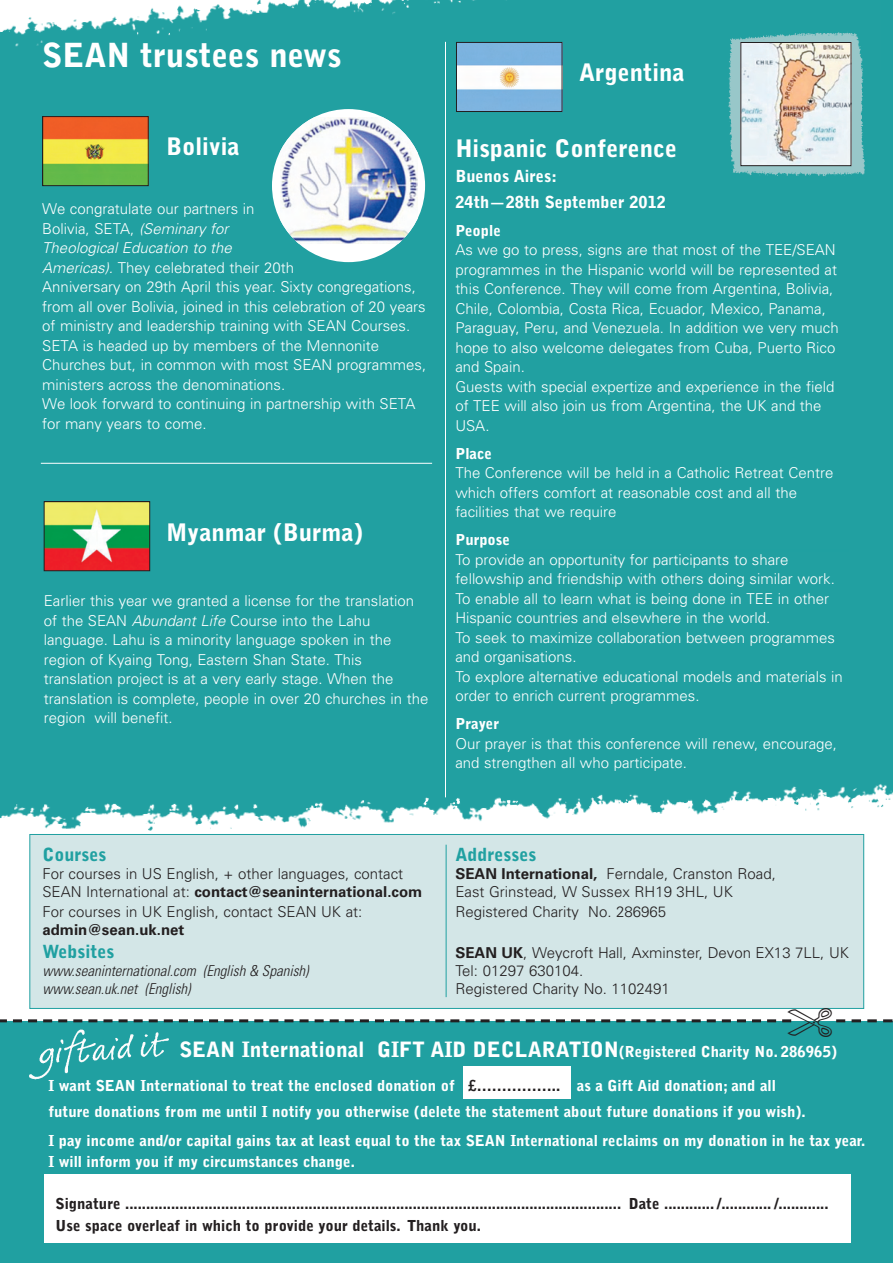
<style>
.page{position:relative;width:893px;height:1263px;background:#fff}
.page>*{position:absolute;margin:0;border:0;box-sizing:border-box;transform-origin:0 0}
.t1{font:900 33px "Bell Gothic Std";color:#fff}
.t2{font:900 24px "Bell Gothic Std";color:#fff}
.t3{font:900 21px "Bell Gothic Std";color:#fff}
.t4{font:900 18px "Bell Gothic Std";color:#20a0a1}
.t5{font:900 16.5px/25.5px "Bell Gothic Std";color:#fff}
.t6{font:300 15px/19.5px "Univers";color:#fff}
.t7{font:900 15px/25.5px "Bell Gothic Std";color:#fff}
.t8{font:300 15px/18.1px "Univers";color:#231f20}
.t9{font:900 15px/22.5px "Bell Gothic Std";color:#231f20}
.t10{font:italic 300 condensed 15px/18.1px "Univers";color:#231f20}
.t11{font:700 15px "Univers";color:#231f20}
.s1{font-style:italic}
.s2{font-weight:700}
.s3{font-size:15px}
.s4{color:#231f20}
</style>
<div class="page">
<div style="left:30px;top:834px;width:834px;height:174px;background:#d3e6e7"></div>
<div style="left:0;top:0;width:893px;height:850px;background:#21a0a1"></div>
<div style="left:0;top:1022px;width:893px;height:241px;background:#20a0a1"></div>
<div style="left:44px;top:1175px;width:807px;height:68px;background:#fff"></div>
<div style="left:464px;top:1067px;width:107px;height:32px;background:#fff"></div>
<img style="left:29px;top:1037px;width:140px;height:43px">
<hr style="left:445px;top:42px;width:1px;height:755px;background:#fff">
<hr style="left:458px;top:550px;width:391px;height:1px;background:#20a0a1">
<img style="left:44px;top:118px;width:103px;height:66px">
<div style="left:42px;top:116px;width:107px;height:70px;border:1px solid #231f20"></div>
<img style="left:458px;top:44px;width:102px;height:66px">
<div style="left:456px;top:42px;width:106px;height:70px;border:1px solid #231f20"></div>
<hr style="left:446px;top:845px;width:1px;height:152px;background:#20a0a1">
<div style="left:881px;top:0;width:12px;height:69px;background:#20a0a1"></div>
<img style="left:46px;top:503px;width:102px;height:66px">
<div style="left:44px;top:501px;width:106px;height:70px;border:1px solid #231f20"></div>
<hr style="left:41px;top:463px;width:391px;height:1px;background:#fff">
<div style="left:272px;top:109px;width:153px;height:153px;background:#fff;border-radius:50%"></div>
<img style="left:281px;top:117px;width:136px;height:127px">
<img style="left:718px;top:30px;width:153px;height:155px">
<img style="left:743px;top:44px;width:106px;height:120px">
<div style="left:741px;top:42px;width:110px;height:124px;border:1px solid #231f20"></div>
<svg style="left:0;top:1008px;width:893px;height:29px"></svg>
<h1 class="t1" style="left:42px;top:42px;width:301px">SEAN trustees news</h1>
<h2 class="t2" style="left:166px;top:137px;width:75px">Bolivia</h2>
<p class="t6" style="left:42px;top:200px;width:385px">We congratulate our partners in<br>Bolivia, SETA, <span class="s1">(Seminary for<br>Theological Education to the<br>Americas).</span> They celebrated their 20th<br>Anniversary on 29th April this year. Sixty congregations, from all over Bolivia, joined in this celebration of 20 years of ministry and leadership training with SEAN Courses.<br>SETA is headed up by members of the Mennonite Churches but, in common with most SEAN programmes, ministers across the denominations.<br>We look forward to continuing in partnership with SETA for many years to come.</p>
<h2 class="t2" style="left:166px;top:522px;width:198px">Myanmar (Burma)</h2>
<p class="t6" style="left:44px;top:592px;width:386px">Earlier this year we granted a license for the translation of the SEAN <span class="s1">Abundant Life</span> Course into the Lahu language. Lahu is a minority language spoken in the region of Kyaing Tong, Eastern Shan State. This translation project is at a very early stage. When the translation is complete, people in over 20 churches in the region will benefit.</p>
<h2 class="t2" style="left:579px;top:63px;width:107px">Argentina</h2>
<h2 class="t2" style="left:455px;top:138px;width:223px">Hispanic Conference</h2>
<p class="t5" style="left:455px;top:165px;width:212px">Buenos Aires:<br>24th—28th September 2012</p>
<p class="t7" style="left:455px;top:219px;width:47px">People</p>
<p class="t6" style="left:455px;top:242px;width:385px">As we go to press, signs are that most of the TEE/SEAN programmes in the Hispanic world will be represented at this Conference. They will come from Argentina, Bolivia, Chile, Colombia, Costa Rica, Ecuador, Mexico, Panama, Paraguay, Peru, and Venezuela. In addition we very much hope to also welcome delegates from Cuba, Puerto Rico and Spain.<br>Guests with special expertize and experience in the field of TEE will also join us from Argentina, the UK and the USA.</p>
<p class="t7" style="left:455px;top:442px;width:38px">Place</p>
<p class="t6" style="left:455px;top:465px;width:379px">The Conference will be held in a Catholic Retreat Centre which offers comfort at reasonable cost and all the facilities that we require</p>
<p class="t7" style="left:455px;top:528px;width:56px">Purpose</p>
<p class="t6" style="left:455px;top:551px;width:389px">To provide an opportunity for participants to share fellowship and friendship with others doing similar work.<br>To enable all to learn what is being done in TEE in other Hispanic countries and elsewhere in the world.<br>To seek to maximize collaboration between programmes and organisations.<br>To explore alternative educational models and materials in order to enrich current programmes.</p>
<p class="t7" style="left:455px;top:712px;width:45px">Prayer</p>
<p class="t6" style="left:455px;top:735px;width:383px">Our prayer is that this conference will renew, encourage, and strengthen all who participate.</p>
<p class="t4" style="left:42px;top:847px;width:65px">Courses</p>
<p class="t8" style="left:42px;top:866px;width:382px">For courses in US English, + other languages, contact<br>SEAN International at: <span class="s2">contact@seaninternational.com</span></p>
<p class="t8" style="left:42px;top:904px;width:321px">For courses in UK English, contact SEAN UK at:</p>
<p class="t11" style="left:42px;top:924px;width:144px">admin@sean.uk.net</p>
<p class="t4" style="left:42px;top:944px;width:74px">Websites</p>
<p class="t10" style="left:42px;top:963px;width:271px">www.seaninternational.com (English &amp; Spanish) www.sean.uk.net (English)</p>
<p class="t4" style="left:455px;top:847px;width:82px">Addresses</p>
<p class="t8" style="left:455px;top:866px;width:322px"><span class="s2">SEAN International,</span> Ferndale, Cranston Road,<br>East Grinstead, W Sussex RH19 3HL, UK</p>
<p class="t8" style="left:455px;top:904px;width:212px">Registered Charity No. 286965</p>
<p class="t8" style="left:455px;top:945px;width:395px"><span class="s2">SEAN UK</span>, Weycroft Hall, Axminster, Devon EX13 7LL, UK<br>Tel: 01297 630104.<br>Registered Charity No. 1102491</p>
<h3 class="t3" style="left:179px;top:1041px;width:659px">SEAN International GIFT AID DECLARATION<span class="s3">(Registered Charity No. 286965)</span></h3>
<p class="t7" style="left:48px;top:1074px;width:759px">I want SEAN International to treat the enclosed donation of <span class="s4">£……………..</span> as a Gift Aid donation; and all future donations from me until I notify you otherwise (delete the statement about future donations if you wish).</p>
<p class="t7" style="left:48px;top:1131px;width:818px;line-height:21px">I pay income and/or capital gains tax at least equal to the tax SEAN International reclaims on my donation in he tax year.<br>I will inform you if my circumstances change.</p>
<p class="t9" style="left:56px;top:1193px;width:774px">Signature ....................................................................................................................... Date ............ /............ /............<br>Use space overleaf in which to provide your details. Thank you.</p>
</div>
